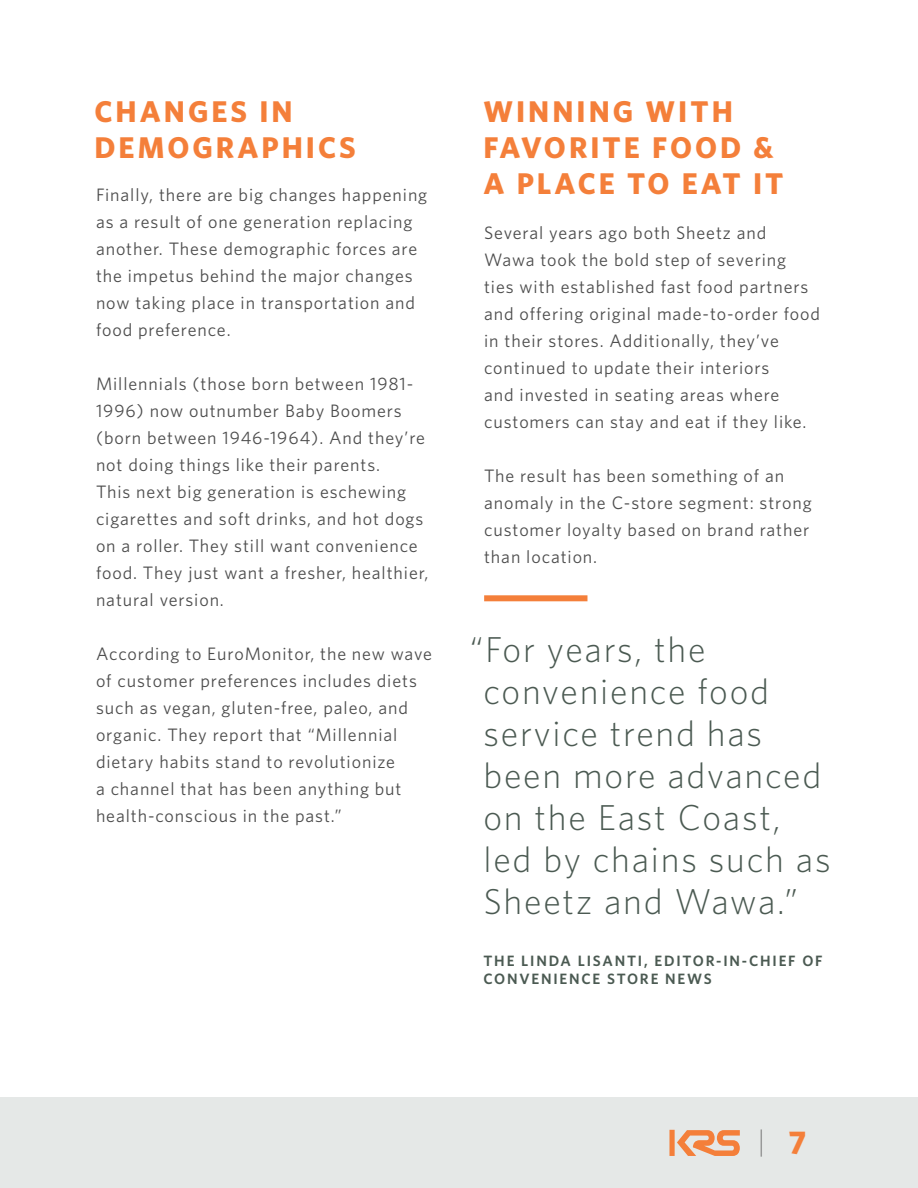
<style>
.page{position:relative;width:918px;height:1188px;background:#fff}
.page>*{position:absolute;margin:0;border:0;box-sizing:border-box;transform-origin:0 0}
.HIGHLIGHT__QUOTE{font:300 36px/42px "Whitney";letter-spacing:.05em;color:#4b5a52}
.t1{font:700 33px "Whitney";color:#f47f3a}
.CHAPTER_TITLE{font:700 30px/36px "Whitney";letter-spacing:.1em;color:#f47f3a}
.BODY_COPY{font:18px/27px "Whitney";letter-spacing:.05em;color:#4d4d4d}
.HIGHLIGHT__QUOTE_SOU{font:600 15px/18px "Whitney";letter-spacing:.12em;color:#4b5a52}
</style>
<div class="page">
<div style="left:0;top:1098px;width:918px;height:90px;background:#e5e8e7"></div>
<div style="left:669px;top:1130px;width:6px;height:26px;background:#f47f3a"></div>
<svg style="left:677px;top:1130px;width:63px;height:26px"></svg>
<svg style="left:761px;top:1129px;width:1px;height:28px"></svg>
<div style="left:484px;top:595px;width:103px;height:6px;background:#f47f3a"></div>
<p class="CHAPTER_TITLE" style="left:94px;top:93px;width:263px">CHANGES IN<br>DEMOGRAPHICS</p>
<p class="CHAPTER_TITLE" style="left:483px;top:93px;width:302px">WINNING WITH<br>FAVORITE FOOD &amp;<br>A PLACE TO EAT IT</p>
<p class="BODY_COPY" style="left:96px;top:181px;width:333px">Finally, there are big changes happening as a result of one generation replacing another. These demographic forces are the impetus behind the major changes now taking place in transportation and food preference.</p>
<p class="BODY_COPY" style="left:96px;top:370px;width:334px">Millennials (those born between 1981- 1996) now outnumber Baby Boomers (born between 1946-1964). And they’re not doing things like their parents.<br>This next big generation is eschewing cigarettes and soft drinks, and hot dogs on a roller. They still want convenience food. They just want a fresher, healthier, natural version.</p>
<p class="BODY_COPY" style="left:484px;top:219px;width:338px">Several years ago both Sheetz and Wawa took the bold step of severing ties with established fast food partners and offering original made-to-order food in their stores. Additionally, they’ve continued to update their interiors<br>and invested in seating areas where customers can stay and eat if they like.</p>
<p class="BODY_COPY" style="left:484px;top:462px;width:329px">The result has been something of an anomaly in the C-store segment: strong customer loyalty based on brand rather than location.</p>
<p class="BODY_COPY" style="left:96px;top:640px;width:338px">According to EuroMonitor, the new wave of customer preferences includes diets such as vegan, gluten-free, paleo, and organic. They report that “Millennial dietary habits stand to revolutionize<br>a channel that has been anything but health-conscious in the past.”</p>
<p class="HIGHLIGHT__QUOTE" style="left:483px;top:627px;width:349px;text-indent:-14px">“For years, the convenience food service trend has been more advanced on the East Coast, led by chains such as<br>Sheetz and Wawa.”</p>
<p class="HIGHLIGHT__QUOTE_SOU" style="left:483px;top:951px;width:341px">THE LINDA LISANTI, EDITOR-IN-CHIEF OF<br>CONVENIENCE STORE NEWS</p>
<h2 class="t1" style="left:788px;top:1121px;width:19px">7</h2>
</div>
